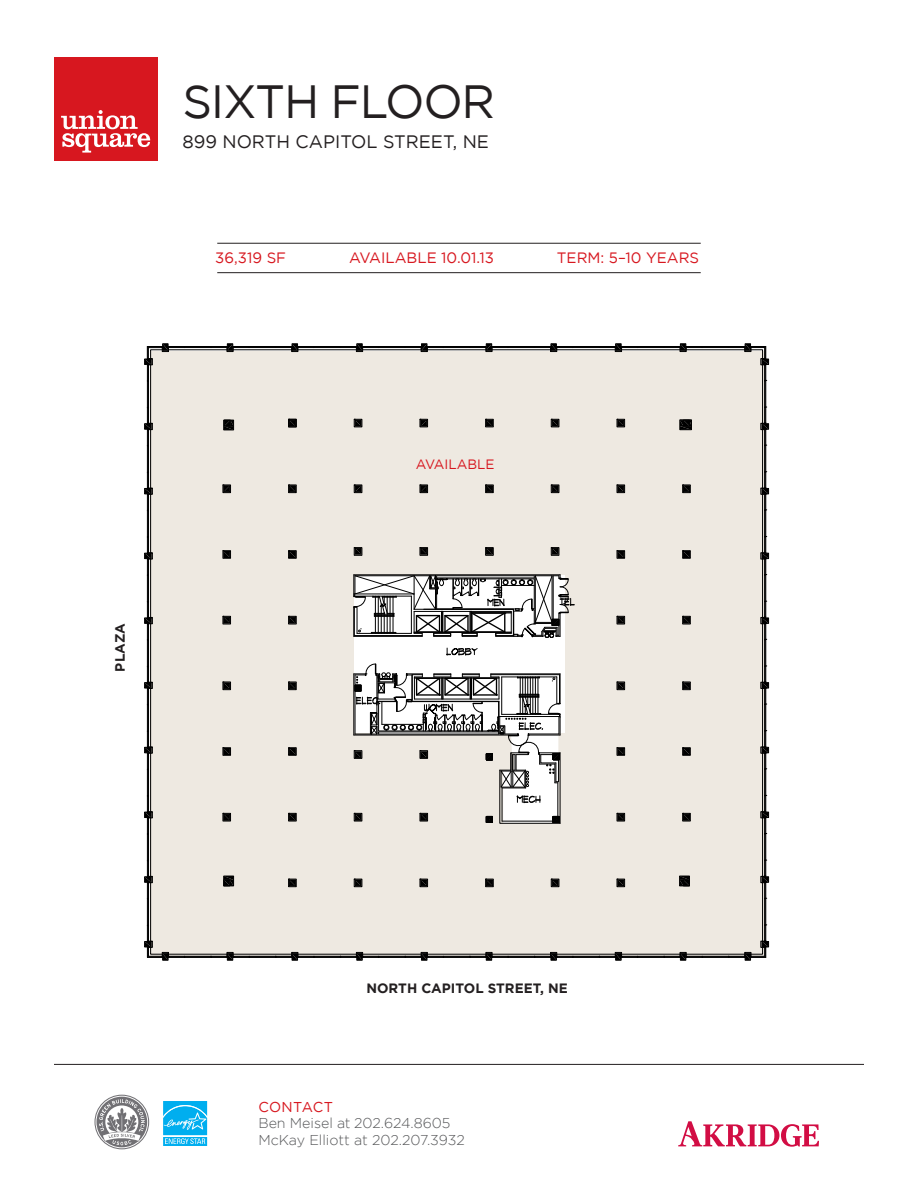
<style>
.page{position:relative;width:918px;height:1188px;background:#fff}
.page>*{position:absolute;margin:0;border:0;box-sizing:border-box;transform-origin:0 0}
.t1{font:46.5px "Gotham";letter-spacing:-.03em;color:#231f20}
.t2{font:18px "Gotham";color:#231f20}
.t3{font:15px "Gotham";color:#d7171f}
.t4{font:300 14.25px "Gotham";color:#57585a}
.t5{font:14.25px "Gotham";letter-spacing:.02em;color:#d7171f}
.t6{font:700 13.5px "Gotham";color:#231f20}
.t7{font:13.5px "Gotham";color:#d7171f}
</style>
<div class="page">
<hr style="left:217px;top:272px;width:484px;height:1px;background:#231f20">
<hr style="left:217px;top:243px;width:484px;height:1px;background:#231f20">
<hr style="left:54px;top:1064px;width:810px;height:1px;background:#231f20">
<div style="left:54px;top:57px;width:104px;height:104px;background:#d7171f"></div>
<svg style="left:61px;top:110px;width:89px;height:43px"></svg>
<svg style="left:163px;top:1101px;width:45px;height:45px;background:#33bef2"></svg>
<svg style="left:94px;top:1095px;width:55px;height:54px"></svg>
<svg style="left:678px;top:1121px;width:141px;height:26px"></svg>
<div style="left:162px;top:953px;width:7px;height:8px;border:1px solid #000"></div>
<div style="left:144px;top:941px;width:8px;height:6px;border:1px solid #000"></div>
<div style="left:227px;top:953px;width:6px;height:8px;border:1px solid #000"></div>
<div style="left:292px;top:953px;width:6px;height:8px;border:1px solid #000"></div>
<div style="left:356px;top:953px;width:7px;height:8px;border:1px solid #000"></div>
<div style="left:486px;top:953px;width:6px;height:8px;border:1px solid #000"></div>
<div style="left:550px;top:953px;width:7px;height:8px;border:1px solid #000"></div>
<div style="left:615px;top:953px;width:7px;height:8px;border:1px solid #000"></div>
<div style="left:680px;top:953px;width:6px;height:8px;border:1px solid #000"></div>
<div style="left:745px;top:953px;width:6px;height:8px;border:1px solid #000"></div>
<div style="left:144px;top:876px;width:8px;height:7px;border:1px solid #000"></div>
<div style="left:144px;top:812px;width:8px;height:6px;border:1px solid #000"></div>
<div style="left:144px;top:747px;width:8px;height:6px;border:1px solid #000"></div>
<div style="left:144px;top:682px;width:8px;height:7px;border:1px solid #000"></div>
<div style="left:144px;top:617px;width:8px;height:7px;border:1px solid #000"></div>
<div style="left:144px;top:553px;width:8px;height:6px;border:1px solid #000"></div>
<div style="left:144px;top:488px;width:8px;height:6px;border:1px solid #000"></div>
<div style="left:144px;top:423px;width:8px;height:7px;border:1px solid #000"></div>
<div style="left:144px;top:359px;width:8px;height:6px;border:1px solid #000"></div>
<div style="left:292px;top:343px;width:6px;height:8px;border:1px solid #000"></div>
<div style="left:356px;top:343px;width:7px;height:8px;border:1px solid #000"></div>
<div style="left:421px;top:343px;width:6px;height:8px;border:1px solid #000"></div>
<div style="left:486px;top:343px;width:6px;height:8px;border:1px solid #000"></div>
<div style="left:550px;top:343px;width:7px;height:8px;border:1px solid #000"></div>
<div style="left:615px;top:343px;width:7px;height:8px;border:1px solid #000"></div>
<div style="left:680px;top:343px;width:6px;height:8px;border:1px solid #000"></div>
<div style="left:745px;top:343px;width:6px;height:8px;border:1px solid #000"></div>
<div style="left:227px;top:343px;width:6px;height:8px;border:1px solid #000"></div>
<div style="left:162px;top:343px;width:7px;height:8px;border:1px solid #000"></div>
<svg style="left:145px;top:344px;width:624px;height:616px;background:#e4e0da"></svg>
<p class="t1" style="left:183px;top:75px;width:314px">SIXTH FLOOR</p>
<p class="t2" style="left:183px;top:131px;width:308px">899 NORTH CAPITOL STREET, NE</p>
<p class="t3" style="left:215px;top:250px;width:72px">36,319 SF</p>
<p class="t3" style="left:349px;top:250px;width:146px">AVAILABLE 10.01.13</p>
<p class="t3" style="left:557px;top:250px;width:144px">TERM: 5–10 YEARS</p>
<p class="t6" style="left:112px;top:672px;width:50px;rotate:-90deg">PLAZA</p>
<p class="t7" style="left:416px;top:457px;width:80px">AVAILABLE</p>
<p class="t6" style="left:366px;top:981px;width:203px">NORTH CAPITOL STREET, NE</p>
<p class="t5" style="left:258px;top:1099px;width:76px">CONTACT</p>
<p class="t4" style="left:258px;top:1115px;width:194px">Ben Meisel at 202.624.8605</p>
<p class="t4" style="left:258px;top:1132px;width:208px">McKay Elliott at 202.207.3932</p>
</div>
